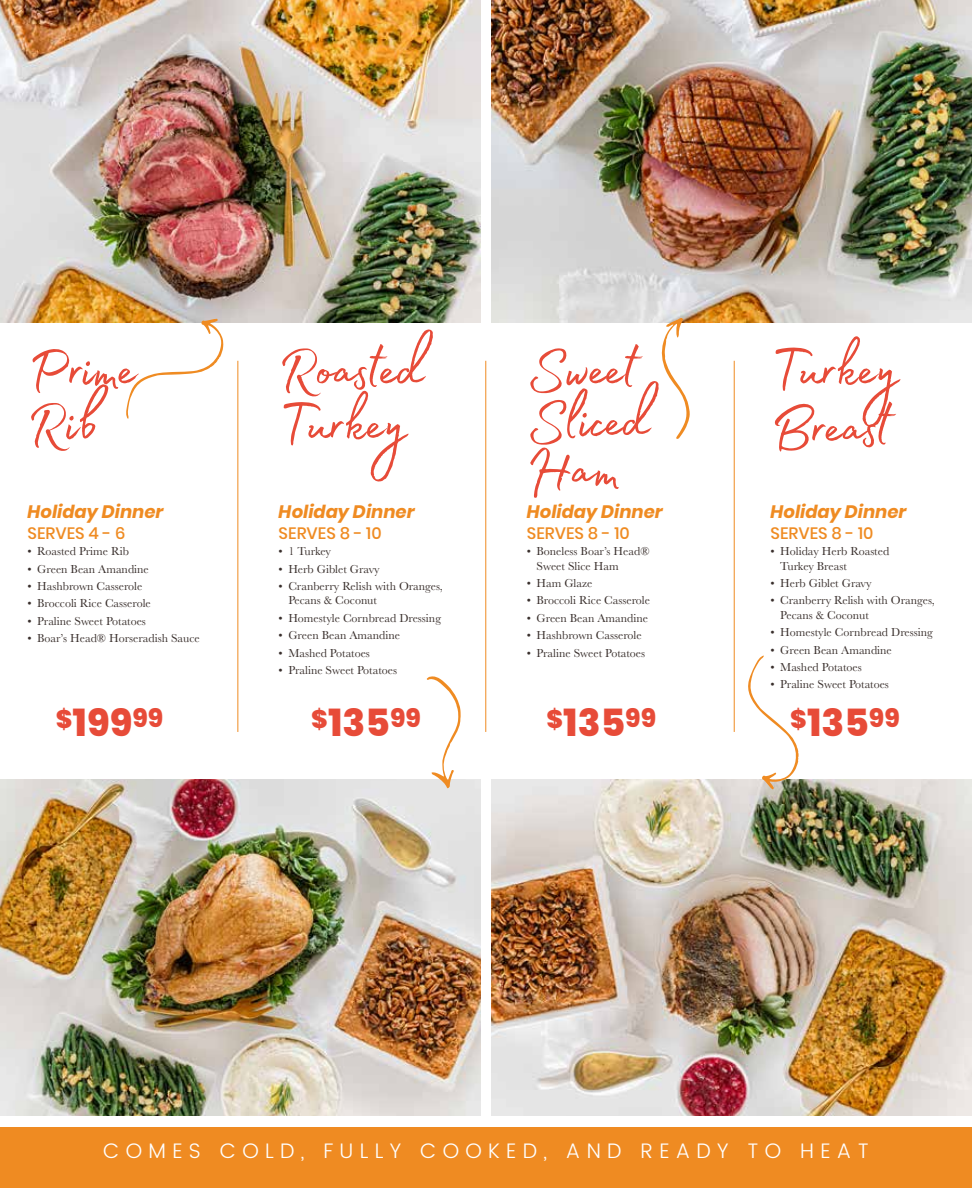
<style>
.page{position:relative;width:972px;height:1188px;background:#fff}
.page>*{position:absolute;margin:0;border:0;box-sizing:border-box;transform-origin:0 0}
.t1{font:72px/54.4px "Madelyn Fill";letter-spacing:-.03em;color:#e74b38}
.t2{font:800 37.5px "Poppins";color:#e74b38}
.t3{font:800 25.5px "Poppins";color:#e74b38}
.t4{font:300 21px "Poppins";letter-spacing:.3em;color:#fff}
.t5{font:italic 700 18px "Poppins";color:#ef8b22}
.t6{font:500 16.5px "Poppins";color:#ef8b22}
.t7{font:12px/14.4px "Baskerville";color:#392f2c}
.s1{font-size:37.5px}
</style>
<div class="page">
<div style="left:0;top:1128px;width:972px;height:60px;background:#ef8b22"></div>
<hr style="left:485px;top:361px;width:1px;height:371px;background:#ef8b22">
<hr style="left:734px;top:361px;width:1px;height:371px;background:#ef8b22">
<hr style="left:237px;top:361px;width:1px;height:371px;background:#ef8b22">
<img style="left:0;top:0;width:481px;height:322px">
<img style="left:0;top:780px;width:481px;height:336px">
<img style="left:491px;top:0;width:481px;height:322px">
<img style="left:491px;top:780px;width:481px;height:336px">
<svg style="left:661px;top:318px;width:29px;height:121px"></svg>
<svg style="left:126px;top:319px;width:97px;height:100px"></svg>
<svg style="left:747px;top:656px;width:52px;height:134px"></svg>
<svg style="left:427px;top:676px;width:34px;height:112px"></svg>
<h1 class="t1" style="left:27px;top:330px;width:111px">Prime<br>Rib</h1>
<h1 class="t1" style="left:279px;top:330px;width:146px">Roasted<br>Turkey</h1>
<h1 class="t1" style="left:527px;top:331px;width:123px;line-height:51.6px">Sweet<br>Sliced</h1>
<h1 class="t1" style="left:527px;top:430px;width:96px">Ham</h1>
<h1 class="t1" style="left:771px;top:328px;width:130px;line-height:57.6px">Turkey<br>Breast</h1>
<h3 class="t5" style="left:28px;top:501px;width:137px">Holiday Dinner</h3>
<h3 class="t5" style="left:279px;top:501px;width:137px">Holiday Dinner</h3>
<h3 class="t5" style="left:527px;top:501px;width:137px">Holiday Dinner</h3>
<h3 class="t5" style="left:771px;top:501px;width:137px">Holiday Dinner</h3>
<h3 class="t6" style="left:28px;top:524px;width:99px">SERVES 4 - 6</h3>
<h3 class="t6" style="left:279px;top:524px;width:104px">SERVES 8 - 10</h3>
<h3 class="t6" style="left:527px;top:524px;width:104px">SERVES 8 - 10</h3>
<h3 class="t6" style="left:771px;top:524px;width:104px">SERVES 8 - 10</h3>
<p class="t7" style="left:28px;top:544px;width:103px">• Roasted Prime Rib</p>
<p class="t7" style="left:28px;top:562px;width:123px">• Green Bean Amandine</p>
<p class="t7" style="left:28px;top:579px;width:116px">• Hashbrown Casserole</p>
<p class="t7" style="left:28px;top:596px;width:125px">• Broccoli Rice Casserole</p>
<p class="t7" style="left:28px;top:614px;width:120px">• Praline Sweet Potatoes</p>
<p class="t7" style="left:28px;top:631px;width:174px">• Boar’s Head® Horseradish Sauce</p>
<p class="t7" style="left:279px;top:544px;width:54px">• 1 Turkey</p>
<p class="t7" style="left:279px;top:562px;width:103px">• Herb Giblet Gravy</p>
<p class="t7" style="left:288px;top:579px;width:156px;text-indent:-10px">• Cranberry Relish with Oranges,<br>Pecans &amp; Coconut</p>
<p class="t7" style="left:279px;top:611px;width:164px">• Homestyle Cornbread Dressing</p>
<p class="t7" style="left:279px;top:628px;width:123px">• Green Bean Amandine</p>
<p class="t7" style="left:279px;top:646px;width:93px">• Mashed Potatoes</p>
<p class="t7" style="left:279px;top:663px;width:120px">• Praline Sweet Potatoes</p>
<p class="t7" style="left:537px;top:544px;width:114px;text-indent:-10px">• Boneless Boar’s Head®<br>Sweet Slice Ham</p>
<p class="t7" style="left:527px;top:576px;width:67px">• Ham Glaze</p>
<p class="t7" style="left:527px;top:593px;width:125px">• Broccoli Rice Casserole</p>
<p class="t7" style="left:527px;top:611px;width:123px">• Green Bean Amandine</p>
<p class="t7" style="left:527px;top:628px;width:116px">• Hashbrown Casserole</p>
<p class="t7" style="left:527px;top:646px;width:120px">• Praline Sweet Potatoes</p>
<p class="t7" style="left:780px;top:544px;width:111px;text-indent:-10px">• Holiday Herb Roasted<br>Turkey Breast</p>
<p class="t7" style="left:771px;top:576px;width:103px">• Herb Giblet Gravy</p>
<p class="t7" style="left:780px;top:593px;width:156px;text-indent:-10px">• Cranberry Relish with Oranges,<br>Pecans &amp; Coconut</p>
<p class="t7" style="left:771px;top:625px;width:164px">• Homestyle Cornbread Dressing</p>
<p class="t7" style="left:771px;top:643px;width:123px">• Green Bean Amandine</p>
<p class="t7" style="left:771px;top:660px;width:93px">• Mashed Potatoes</p>
<p class="t7" style="left:771px;top:677px;width:120px">• Praline Sweet Potatoes</p>
<h3 class="t3" style="left:56px;top:704px;width:18px">$</h3>
<h3 class="t3" style="left:790px;top:704px;width:111px">$<span class="s1">135</span>99</h3>
<h2 class="t2" style="left:73px;top:701px;width:92px">199<sup>99</sup></h2>
<h3 class="t3" style="left:311px;top:704px;width:111px">$<span class="s1">135</span>99</h3>
<h3 class="t3" style="left:546px;top:704px;width:111px">$<span class="s1">135</span>99</h3>
<h3 class="t4" style="left:103px;top:1136px;width:767px">COMES COLD, FULLY COOKED, AND READY TO HEAT</h3>
</div>
